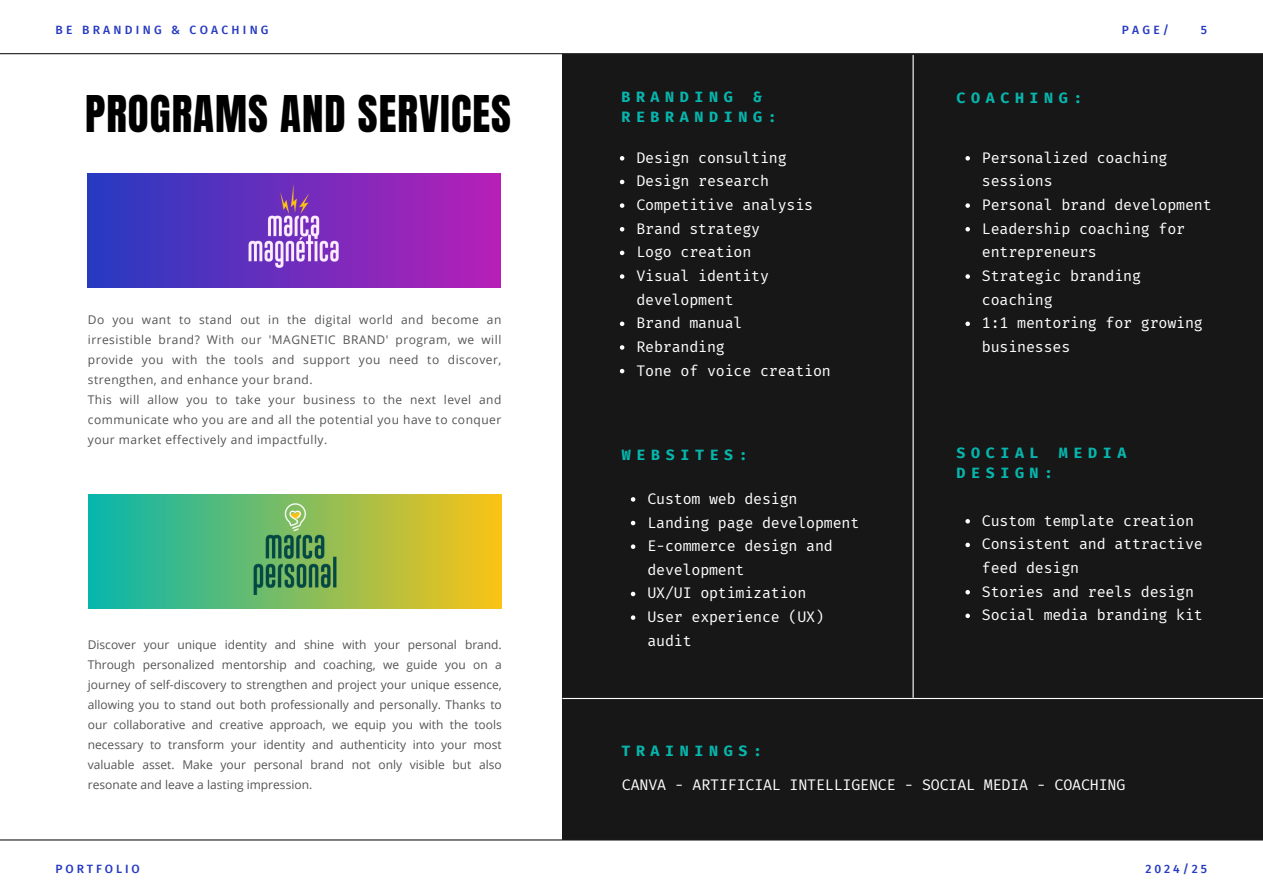
<style>
.page{position:relative;width:1263px;height:894px;background:#fff}
.page>*{position:absolute;margin:0;border:0;box-sizing:border-box;transform-origin:0 0}
.t1{font:43.05px "Anton";letter-spacing:.025em;color:#000}
.t2{font:15px/23.7px "Fira Mono";letter-spacing:-.01em;color:#fff}
.t3{font:700 15px/20.2px "Fira Mono";letter-spacing:.375em;color:#06b6ad}
.t4{font:12px/20px "Open Sans";letter-spacing:.04em;color:#545454;text-align:justify}
.t5{font:500 12px "Fira Sans";letter-spacing:.27em;color:#263ac1}
.t6{font:500 12px "Fira Sans";letter-spacing:.24em;color:#263ac1}
</style>
<div class="page">
<div style="left:562px;top:54px;width:701px;height:785px;background:#171717"></div>
<hr style="left:0;top:839px;width:1263px;height:1px;background:#1c1c1c">
<hr style="left:563px;top:697px;width:700px;height:1px;background:#fff">
<hr style="left:0;top:53px;width:1263px;height:1px;background:#1c1c1c">
<hr style="left:912px;top:55px;width:2px;height:642px;background:#fff">
<svg style="left:88px;top:494px;width:414px;height:114px"></svg>
<img style="left:213px;top:494px;width:164px;height:115px">
<svg style="left:620px;top:156px;width:4px;height:4px"></svg>
<svg style="left:620px;top:180px;width:4px;height:4px"></svg>
<svg style="left:620px;top:203px;width:4px;height:5px"></svg>
<svg style="left:620px;top:227px;width:4px;height:4px"></svg>
<svg style="left:620px;top:250px;width:4px;height:5px"></svg>
<svg style="left:620px;top:274px;width:4px;height:5px"></svg>
<svg style="left:620px;top:321px;width:4px;height:5px"></svg>
<svg style="left:620px;top:345px;width:4px;height:4px"></svg>
<svg style="left:620px;top:369px;width:4px;height:4px"></svg>
<svg style="left:965px;top:156px;width:5px;height:4px"></svg>
<svg style="left:965px;top:203px;width:5px;height:5px"></svg>
<svg style="left:965px;top:227px;width:5px;height:4px"></svg>
<svg style="left:965px;top:274px;width:5px;height:5px"></svg>
<svg style="left:965px;top:321px;width:5px;height:5px"></svg>
<svg style="left:631px;top:497px;width:4px;height:4px"></svg>
<svg style="left:631px;top:520px;width:4px;height:5px"></svg>
<svg style="left:631px;top:544px;width:4px;height:4px"></svg>
<svg style="left:631px;top:591px;width:4px;height:5px"></svg>
<svg style="left:631px;top:615px;width:4px;height:4px"></svg>
<svg style="left:965px;top:519px;width:5px;height:4px"></svg>
<svg style="left:965px;top:542px;width:5px;height:5px"></svg>
<svg style="left:965px;top:590px;width:5px;height:4px"></svg>
<svg style="left:965px;top:613px;width:5px;height:5px"></svg>
<svg style="left:87px;top:173px;width:414px;height:115px"></svg>
<img style="left:223px;top:173px;width:142px;height:115px">
<p class="t5" style="left:56px;top:23px;width:214px">BE BRANDING &amp; COACHING</p>
<h5 class="t5" style="left:1122px;top:23px;width:49px">PAGE/</h5>
<h5 class="t5" style="left:1201px;top:23px;width:8px">5</h5>
<h1 class="t1" style="left:85px;top:83px;width:427px">PROGRAMS AND SERVICES</h1>
<p class="t4" style="left:88px;top:309px;width:415px">Do you want to stand out in the digital world and become an irresistible brand? With our 'MAGNETIC BRAND' program, we will provide you with the tools and support you need to discover, strengthen, and enhance your brand.</p>
<p class="t4" style="left:88px;top:389px;width:415px">This will allow you to take your business to the next level and communicate who you are and all the potential you have to conquer your market effectively and impactfully.</p>
<p class="t4" style="left:88px;top:634px;width:415px">Discover your unique identity and shine with your personal brand.<br>Through personalized mentorship and coaching, we guide you on a journey of self-discovery to strengthen and project your unique essence, allowing you to stand out both professionally and personally. Thanks to our collaborative and creative approach, we equip you with the tools necessary to transform your identity and authenticity into your most valuable asset. Make your personal brand not only visible but also resonate and leave a lasting impression.</p>
<p class="t3" style="left:621px;top:86px;width:113px">BRANDING</p>
<p class="t3" style="left:621px;top:86px;width:157px;text-indent:132px">&amp;<br>REBRANDING:</p>
<h2 class="t3" style="left:956px;top:87px;width:128px">COACHING:</h2>
<p class="t2" style="left:636px;top:146px;width:152px">Design consulting</p>
<p class="t2" style="left:636px;top:169px;width:134px">Design research</p>
<p class="t2" style="left:636px;top:193px;width:178px">Competitive analysis</p>
<p class="t2" style="left:636px;top:217px;width:125px">Brand strategy</p>
<p class="t2" style="left:636px;top:240px;width:116px">Logo creation</p>
<p class="t2" style="left:636px;top:264px;width:134px">Visual identity development</p>
<h2 class="t2" style="left:636px;top:311px;width:108px">Brand manual</h2>
<p class="t2" style="left:636px;top:335px;width:90px">Rebranding</p>
<p class="t2" style="left:636px;top:358px;width:196px">Tone of voice creation</p>
<p class="t2" style="left:982px;top:146px;width:187px">Personalized coaching sessions</p>
<p class="t2" style="left:982px;top:193px;width:231px">Personal brand development</p>
<p class="t2" style="left:982px;top:217px;width:205px">Leadership coaching for entrepreneurs</p>
<h2 class="t2" style="left:982px;top:264px;width:161px">Strategic branding coaching</h2>
<p class="t2" style="left:982px;top:311px;width:222px">1:1 mentoring for growing businesses</p>
<p class="t3" style="left:622px;top:444px;width:128px">WEBSITES:</p>
<p class="t3" style="left:956px;top:442px;width:84px">SOCIAL</p>
<p class="t3" style="left:1059px;top:442px;width:69px">MEDIA</p>
<p class="t3" style="left:956px;top:462px;width:98px">DESIGN:</p>
<p class="t2" style="left:647px;top:487px;width:152px">Custom web design</p>
<p class="t2" style="left:647px;top:510px;width:214px">Landing page development</p>
<p class="t2" style="left:647px;top:534px;width:187px">E-commerce design and development</p>
<p class="t2" style="left:647px;top:581px;width:161px">UX/UI optimization</p>
<h2 class="t2" style="left:647px;top:605px;width:178px">User experience (UX) audit</h2>
<p class="t3" style="left:621px;top:740px;width:142px">TRAININGS:</p>
<p class="t2" style="left:982px;top:508px;width:214px">Custom template creation</p>
<p class="t2" style="left:982px;top:532px;width:222px">Consistent and attractive feed design</p>
<p class="t2" style="left:982px;top:579px;width:214px">Stories and reels design</p>
<p class="t2" style="left:982px;top:603px;width:222px">Social media branding kit</p>
<h2 class="t2" style="left:622px;top:772px;width:505px">CANVA - ARTIFICIAL INTELLIGENCE - SOCIAL MEDIA - COACHING</h2>
<h5 class="t6" style="left:56px;top:861px;width:86px">PORTFOLIO</h5>
<h5 class="t5" style="left:1145px;top:861px;width:63px">2024/25</h5>
</div>
